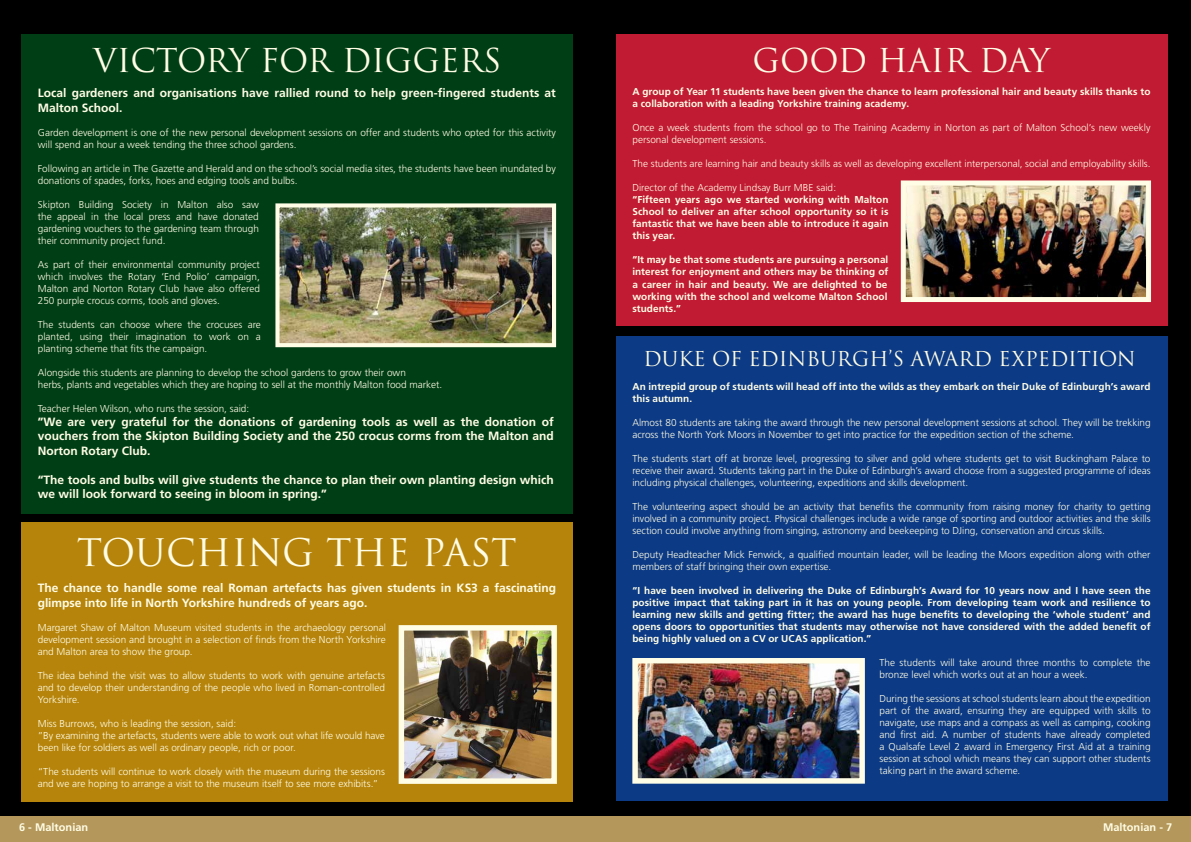
<style>
.page{position:relative;width:1191px;height:842px;background:#fff}
.page>*{position:absolute;margin:0;border:0;box-sizing:border-box;transform-origin:0 0}
.t1{font:37px "Trajan Pro";color:#fffde5}
.t2{font:32px "Trajan Pro";letter-spacing:-.01em;color:#fffde5}
.t3{font:20px "Trajan Pro";color:#fffde5}
.t4{font:700 12px/14.4px "Frutiger";color:#fffde5}
.t5{font:700 11px "Frutiger";color:#fffde5}
.t6{font:300 10px/12px "Frutiger";color:#fffde5}
.t7{font:700 10px/12px "Frutiger";letter-spacing:.005em;color:#fffde5;text-align:justify}
</style>
<div class="page">
<div style="left:0;top:0;width:1191px;height:832px;background:#000"></div>
<div style="left:0;top:817px;width:1191px;height:25px;background:#b4975a"></div>
<div style="left:21px;top:34px;width:552px;height:480px;background:#003e15"></div>
<img style="left:280px;top:208px;width:271px;height:134px">
<div style="left:275px;top:203px;width:281px;height:144px;border:4px solid #fffde5"></div>
<div style="left:21px;top:522px;width:552px;height:279px;background:#b6840b"></div>
<img style="left:405px;top:631px;width:146px;height:147px">
<div style="left:399px;top:625px;width:158px;height:159px;border:5px solid #fffde5"></div>
<div style="left:616px;top:34px;width:551px;height:291px;background:#c11a33"></div>
<div style="left:616px;top:336px;width:551px;height:465px;background:#0c3a84"></div>
<img style="left:906px;top:186px;width:239px;height:110px">
<div style="left:900px;top:180px;width:251px;height:122px;border:5px solid #fffde5"></div>
<img style="left:638px;top:664px;width:221px;height:114px">
<div style="left:632px;top:658px;width:233px;height:126px;border:5px solid #fffde5"></div>
<h2 class="t2" style="left:93px;top:40px;width:410px">VICTORY FOR DIGGERS</h2>
<p class="t4" style="left:38px;top:86px;width:519px">Local gardeners and organisations have rallied round to help green-fingered students at<br>Malton School.</p>
<p class="t6" style="left:38px;top:126px;width:520px">Garden development is one of the new personal development sessions on offer and students who opted for this activity will spend an hour a week tending the three school gardens.</p>
<p class="t6" style="left:38px;top:162px;width:519px">Following an article in The Gazette and Herald and on the school’s social media sites, the students have been inundated by donations of spades, forks, hoes and edging tools and bulbs.</p>
<p class="t6" style="left:38px;top:198px;width:223px;text-align:justify">Skipton Building Society in Malton also saw the appeal in the local press and have donated gardening vouchers to the gardening team through their community project fund.</p>
<p class="t6" style="left:38px;top:258px;width:224px;text-align:justify">As part of their environmental community project which involves the Rotary ‘End Polio’ campaign, Malton and Norton Rotary Club have also offered 250 purple crocus corms, tools and gloves.</p>
<p class="t6" style="left:38px;top:318px;width:224px;text-align:justify">The students can choose where the crocuses are planted, using their imagination to work on a planting scheme that fits the campaign.</p>
<p class="t6" style="left:38px;top:366px;width:406px">Alongside this students are planning to develop the school gardens to grow their own<br>herbs, plants and vegetables which they are hoping to sell at the monthly Malton food market.</p>
<p class="t6" style="left:38px;top:402px;width:213px">Teacher Helen Wilson, who runs the session, said:</p>
<p class="t4" style="left:38px;top:415px;width:517px;text-align:justify">”We are very grateful for the donations of gardening tools as well as the donation of vouchers from the Skipton Building Society and the 250 crocus corms from the Malton and Norton Rotary Club.</p>
<p class="t4" style="left:38px;top:472px;width:517px">“The tools and bulbs will give students the chance to plan their own planting design which we will look forward to seeing in bloom in spring.”</p>
<h1 class="t1" style="left:77px;top:529px;width:441px">TOUCHING THE PAST</h1>
<p class="t4" style="left:38px;top:581px;width:520px">The chance to handle some real Roman artefacts has given students in KS3 a fascinating glimpse into life in North Yorkshire hundreds of years ago.</p>
<p class="t6" style="left:38px;top:621px;width:350px;text-align:justify">Margaret Shaw of Malton Museum visited students in the archaeology personal development session and brought in a selection of finds from the North Yorkshire and Malton area to show the group.</p>
<p class="t6" style="left:38px;top:669px;width:349px;text-align:justify">The idea behind the visit was to allow students to work with genuine artefacts and to develop their understanding of the people who lived in Roman-controlled Yorkshire.</p>
<p class="t6" style="left:38px;top:717px;width:348px">Miss Burrows, who is leading the session, said:<br>”By examining the artefacts, students were able to work out what life would have been like for soldiers as well as ordinary people, rich or poor.</p>
<p class="t6" style="left:38px;top:765px;width:348px">“The students will continue to work closely with the museum during the sessions and we are hoping to arrange a visit to the museum itself to see more exhibits.”</p>
<h2 class="t2" style="left:752px;top:40px;width:299px">GOOD HAIR DAY</h2>
<p class="t7" style="left:632px;top:86px;width:519px">A group of Year 11 students have been given the chance to learn professional hair and beauty skills thanks to a collaboration with a leading Yorkshire training academy.</p>
<p class="t6" style="left:632px;top:122px;width:519px">Once a week students from the school go to The Training Academy in Norton as part of Malton School’s new weekly personal development sessions.</p>
<p class="t6" style="left:632px;top:158px;width:520px">The students are learning hair and beauty skills as well as developing excellent interpersonal, social and employability skills.</p>
<p class="t6" style="left:632px;top:182px;width:205px">Director of the Academy Lindsay Burr MBE said:</p>
<p class="t7" style="left:632px;top:194px;width:258px">“Fifteen years ago we started working with Malton School to deliver an after school opportunity so it is fantastic that we have been able to introduce it again this year.</p>
<p class="t7" style="left:632px;top:254px;width:257px">“It may be that some students are pursuing a personal interest for enjoyment and others may be thinking of a career in hair and beauty. We are delighted to be working with the school and welcome Malton School students.”</p>
<h3 class="t3" style="left:643px;top:346px;width:493px">DUKE OF EDINBURGH’S AWARD EXPEDITION</h3>
<p class="t7" style="left:632px;top:380px;width:520px">An intrepid group of students will head off into the wilds as they embark on their Duke of Edinburgh’s award this autumn.</p>
<p class="t6" style="left:632px;top:416px;width:519px">Almost 80 students are taking the award through the new personal development sessions at school. They will be trekking across the North York Moors in November to get into practice for the expedition section of the scheme.</p>
<p class="t6" style="left:632px;top:452px;width:519px;text-align:justify">The students start off at bronze level, progressing to silver and gold where students get to visit Buckingham Palace to receive their award. Students taking part in the Duke of Edinburgh’s award choose from a suggested programme of ideas including physical challenges, volunteering, expeditions and skills development.</p>
<p class="t6" style="left:632px;top:500px;width:520px;text-align:justify">The volunteering aspect should be an activity that benefits the community from raising money for charity to getting involved in a community project. Physical challenges include a wide range of sporting and outdoor activities and the skills section could involve anything from singing, astronomy and beekeeping to DJing, conservation and circus skills.</p>
<p class="t6" style="left:632px;top:548px;width:520px">Deputy Headteacher Mick Fenwick, a qualified mountain leader, will be leading the Moors expedition along with other members of staff bringing their own expertise.</p>
<p class="t7" style="left:632px;top:584px;width:520px">“I have been involved in delivering the Duke of Edinburgh’s Award for 10 years now and I have seen the positive impact that taking part in it has on young people. From developing team work and resilience to learning new skills and getting fitter; the award has huge benefits to developing the ‘whole student’ and opens doors to opportunities that students may otherwise not have considered with the added benefit of being highly valued on a CV or UCAS application.”</p>
<p class="t6" style="left:879px;top:656px;width:273px">The students will take around three months to complete the bronze level which works out at an hour a week.</p>
<p class="t6" style="left:879px;top:692px;width:273px;text-align:justify">During the sessions at school students learn about the expedition part of the award, ensuring they are equipped with skills to navigate, use maps and a compass as well as camping, cooking and first aid. A number of students have already completed a Qualsafe Level 2 award in Emergency First Aid at a training session at school which means they can support other students taking part in the award scheme.</p>
<p class="t5" style="left:19px;top:820px;width:71px">6 - Maltonian</p>
<p class="t5" style="left:1103px;top:820px;width:71px">Maltonian - 7</p>
</div>
